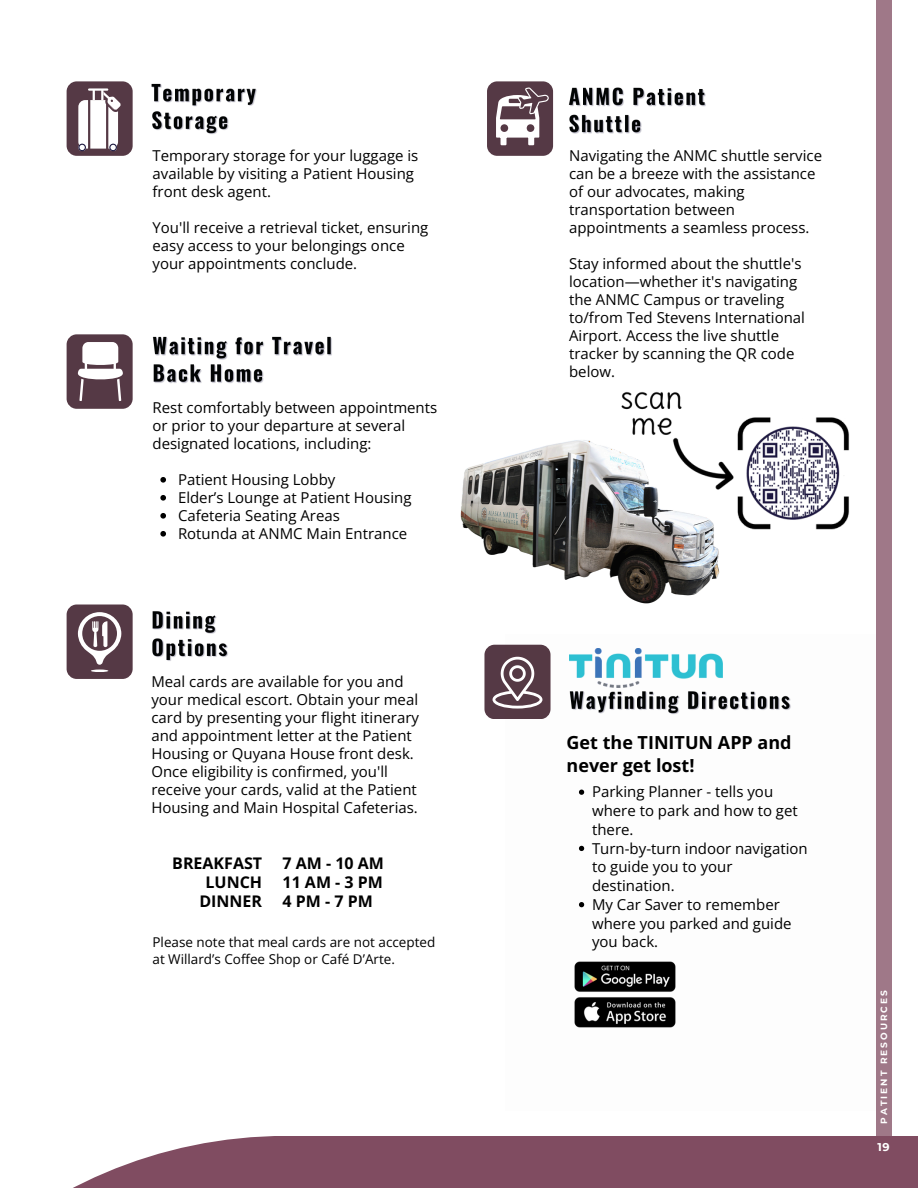
<style>
.page{position:relative;width:918px;height:1188px;background:#fff}
.page>*{position:absolute;margin:0;border:0;box-sizing:border-box;transform-origin:0 0}
.t1{font:700 18px/22.5px "Open Sans";color:#000}
.t2{font:700 16.05px/19.2px "Open Sans";color:#000;text-align:justify}
.t3{font:15px/18px "Open Sans";color:#000}
.t4{font:13.5px/16.8px "Open Sans";color:#000}
.t5{font:700 11.25px "Montserrat";color:#fff}
.t6{font:700 9px "Montserrat";letter-spacing:.22em;color:#fff}
</style>
<div class="page">
<img style="left:621px;top:392px;width:229px;height:138px">
<svg style="left:73px;top:1136px;width:845px;height:52px;background:#8b5b6f"></svg>
<img style="left:460px;top:407px;width:272px;height:197px">
<div style="left:67px;top:334px;width:66px;height:75px;background:#553945;border-radius:10px"></div>
<svg style="left:78px;top:342px;width:45px;height:59px"></svg>
<svg style="left:160px;top:477px;width:6px;height:6px"></svg>
<svg style="left:160px;top:495px;width:6px;height:6px"></svg>
<svg style="left:160px;top:513px;width:6px;height:6px"></svg>
<svg style="left:160px;top:531px;width:6px;height:6px"></svg>
<img style="left:152px;top:336px;width:180px;height:47px">
<div style="left:67px;top:81px;width:66px;height:75px;background:#553945;border-radius:10px"></div>
<svg style="left:78px;top:88px;width:43px;height:63px"></svg>
<img style="left:151px;top:83px;width:106px;height:51px">
<div style="left:67px;top:605px;width:66px;height:74px;background:#553945;border-radius:10px"></div>
<svg style="left:78px;top:612px;width:43px;height:60px"></svg>
<img style="left:152px;top:611px;width:76px;height:50px">
<div style="left:487px;top:81px;width:66px;height:75px;background:#553945;border-radius:10px"></div>
<svg style="left:496px;top:87px;width:53px;height:58px"></svg>
<img style="left:568px;top:87px;width:138px;height:47px">
<div style="left:506px;top:634px;width:382px;height:477px;background:#fafafa"></div>
<div style="left:484px;top:645px;width:67px;height:74px;background:#553944;border-radius:10px"></div>
<svg style="left:493px;top:657px;width:49px;height:51px"></svg>
<img style="left:574px;top:961px;width:102px;height:67px">
<img style="left:569px;top:648px;width:153px;height:36px">
<svg style="left:579px;top:790px;width:5px;height:5px"></svg>
<svg style="left:579px;top:846px;width:5px;height:5px"></svg>
<svg style="left:579px;top:902px;width:5px;height:5px"></svg>
<img style="left:569px;top:684px;width:222px;height:30px">
<div style="left:876px;top:0;width:15px;height:1188px;background:#9f7888"></div>
<p class="t3" style="left:153px;top:146px;width:267px">Temporary storage for your luggage is available by visiting a Patient Housing front desk agent.</p>
<p class="t3" style="left:153px;top:218px;width:277px">You'll receive a retrieval ticket, ensuring easy access to your belongings once your appointments conclude.</p>
<p class="t3" style="left:153px;top:398px;width:286px">Rest comfortably between appointments or prior to your departure at several designated locations, including:</p>
<p class="t3" style="left:178px;top:470px;width:235px">Patient Housing Lobby<br>Elder’s Lounge at Patient Housing<br>Cafeteria Seating Areas<br>Rotunda at ANMC Main Entrance</p>
<p class="t3" style="left:151px;top:672px;width:269px">Meal cards are available for you and your medical escort. Obtain your meal card by presenting your flight itinerary and appointment letter at the Patient Housing or Quyana House front desk.<br>Once eligibility is confirmed, you'll receive your cards, valid at the Patient Housing and Main Hospital Cafeterias.</p>
<p class="t2" style="left:172px;top:853px;width:91px;text-align:right">BREAKFAST<br>LUNCH<br>DINNER</p>
<p class="t2" style="left:283px;top:853px;width:103px">7AM-10AM 11AM-3PM 4PM-7PM</p>
<p class="t4" style="left:153px;top:934px;width:284px">Please note that meal cards are not accepted at Willard’s Coffee Shop or Café D’Arte.</p>
<p class="t3" style="left:569px;top:146px;width:255px">Navigating the ANMC shuttle service can be a breeze with the assistance of our advocates, making transportation between appointments a seamless process.</p>
<p class="t3" style="left:569px;top:254px;width:237px">Stay informed about the shuttle's location—whether it's navigating the ANMC Campus or traveling to/from Ted Stevens International<br>Airport. Access the live shuttle tracker by scanning the QR code below.</p>
<p class="t1" style="left:567px;top:731px;width:227px">Get the TINITUN APP and never get lost!</p>
<p class="t3" style="left:592px;top:782px;width:217px;line-height:18.8px">Parking Planner - tells you where to park and how to get there.<br>Turn-by-turn indoor navigation to guide you to your destination.<br>My Car Saver to remember where you parked and guide you back.</p>
<p class="t6" style="left:878px;top:1124px;width:135px;rotate:-90deg">PATIENT RESOURCES</p>
<p class="t5" style="left:877px;top:1140px;width:14px">19</p>
</div>
